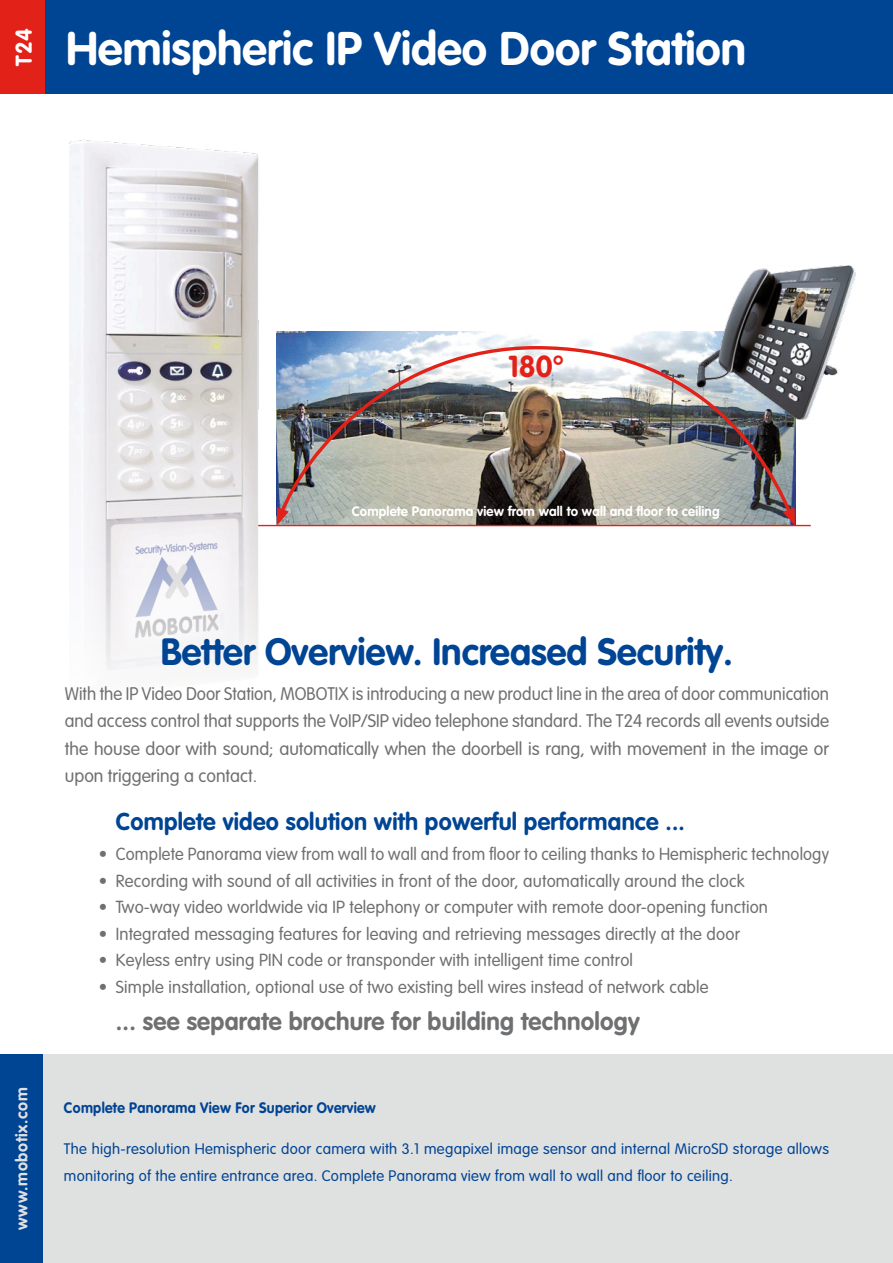
<style>
.page{position:relative;width:893px;height:1263px;background:#fff}
.page>*{position:absolute;margin:0;border:0;box-sizing:border-box;transform-origin:0 0}
.t1{font:700 46.5px "VAG Rounded LT Pro";color:#fff}
.t2{font:700 37.5px "VAG Rounded LT Pro";color:#004494}
.t3{font:700 29.85px "VAG Rounded LT Pro";color:#e22219}
.t4{font:700 24.75px "VAG Rounded LT Pro";letter-spacing:.01em;color:#6f7072}
.t5{font:700 24px "VAG Rounded LT Pro";letter-spacing:.01em;color:#004494}
.t6{font:700 22.5px "VAG Rounded LT Pro";color:#fff}
.t7{font:300 18px/27px "VAG Rounded LT Pro";color:#6f7072;text-align:justify;scale:.95 1}
.t8{font:300 17.25px "VAG Rounded LT Pro";letter-spacing:.01em;color:#6f7072}
.t9{font:700 16.5px "VAG Rounded LT Pro";letter-spacing:.04em;color:#dfe0e0}
.t10{font:300 15px/27.2px "VAG Rounded LT Pro";letter-spacing:.02em;color:#004494}
.t11{font:700 15px "VAG Rounded LT Pro";letter-spacing:.02em;color:#004494;scale:.94 1}
.t12{font:700 13.5px "VAG Rounded LT Pro";letter-spacing:.01em;color:#fff}
</style>
<div class="page">
<div style="left:0;top:1054px;width:893px;height:209px;background:#dfe0e0"></div>
<div style="left:0;top:1054px;width:43px;height:209px;background:#004494"></div>
<div style="left:0;top:0;width:893px;height:94px;background:#004494"></div>
<div style="left:0;top:0;width:43px;height:94px;background:#e22219"></div>
<div style="left:2px;top:0;width:42px;height:94px;background:#e22219"></div>
<img style="left:70px;top:140px;width:209px;height:530px">
<img style="left:277px;top:331px;width:506px;height:194px">
<img style="left:276px;top:344px;width:519px;height:176px">
<svg style="left:783px;top:507px;width:12px;height:18px"></svg>
<svg style="left:277px;top:507px;width:12px;height:18px"></svg>
<hr style="left:258px;top:525px;width:553px;height:1px;background:#e22219">
<img style="left:697px;top:265px;width:159px;height:159px">
<h3 class="t6" style="left:10px;top:66px;width:39px;rotate:-90deg">T24</h3>
<h1 class="t1" style="left:66px;top:19px;width:682px">Hemispheric IP Video Door Station</h1>
<h3 class="t3" style="left:508px;top:348px;width:58px">180°</h3>
<p class="t12" style="left:352px;top:503px;width:369px">Complete Panorama view from wall to wall and floor to ceiling</p>
<p class="t9" style="left:11px;top:1230px;width:144px;rotate:-90deg">www.mobotix.com</p>
<h2 class="t2" style="left:161px;top:628px;width:574px">Better Overview. Increased Security.</h2>
<p class="t7" style="left:65px;top:681px;width:806px">With the IP Video Door Station, MOBOTIX is introducing a new product line in the area of door communication and access control that supports the VoIP/SIP video telephone standard. The T24 records all events outside the house door with sound; automatically when the doorbell is rang, with movement in the image or upon triggering a contact.</p>
<h3 class="t5" style="left:116px;top:806px;width:570px">Complete video solution with powerful performance ...</h3>
<p class="t8" style="left:99px;top:844px;width:732px">• Complete Panorama view from wall to wall and from floor to ceiling thanks to Hemispheric technology</p>
<p class="t8" style="left:99px;top:871px;width:647px">• Recording with sound of all activities in front of the door, automatically around the clock</p>
<p class="t8" style="left:99px;top:897px;width:671px">• Two-way video worldwide via IP telephony or computer with remote door-opening function</p>
<p class="t8" style="left:99px;top:924px;width:643px">• Integrated messaging features for leaving and retrieving messages directly at the door</p>
<p class="t8" style="left:99px;top:950px;width:536px">• Keyless entry using PIN code or transponder with intelligent time control</p>
<p class="t8" style="left:99px;top:977px;width:611px">• Simple installation, optional use of two existing bell wires instead of network cable</p>
<h3 class="t4" style="left:116px;top:1005px;width:525px">... see separate brochure for building technology</h3>
<p class="t11" style="left:64px;top:1098px;width:333px">Complete Panorama View For Superior Overview</p>
<p class="t10" style="left:64px;top:1136px;width:766px">The high-resolution Hemispheric door camera with 3.1 megapixel image sensor and internal MicroSD storage allows monitoring of the entire entrance area. Complete Panorama view from wall to wall and floor to ceiling.</p>
</div>
